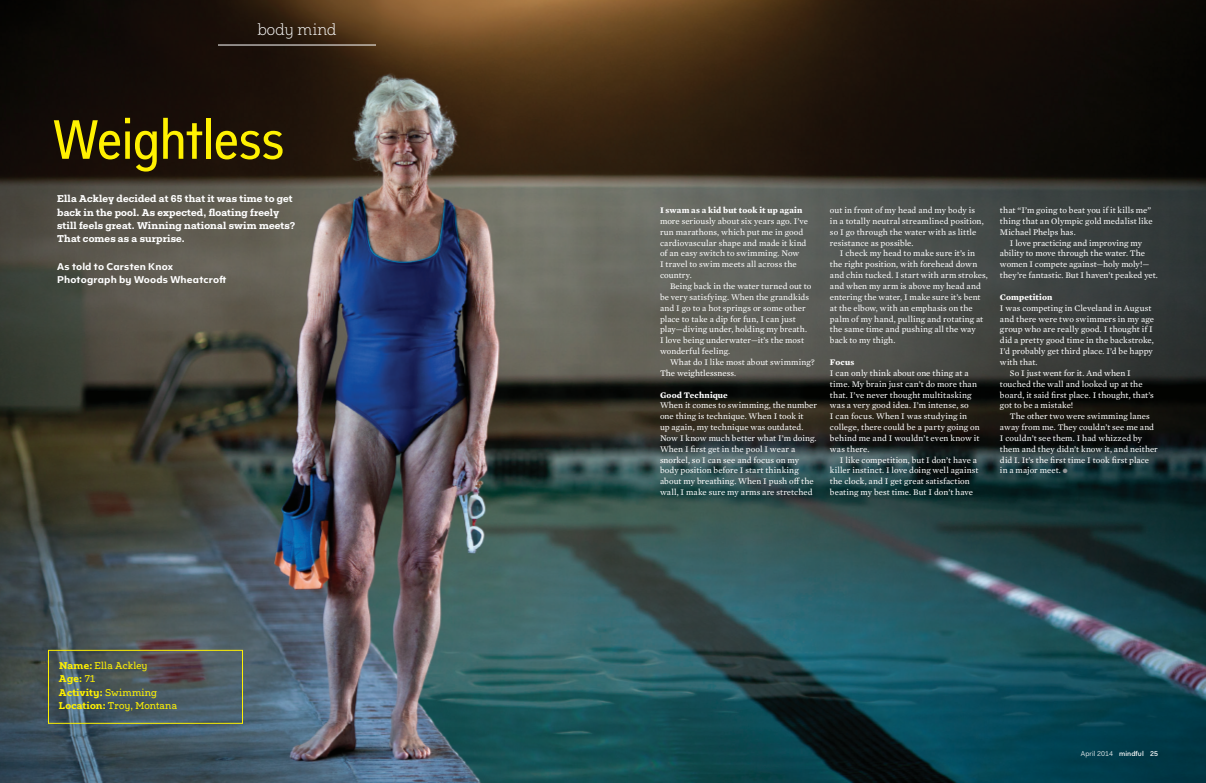
<style>
.page{position:relative;width:1206px;height:783px;background:#fff}
.page>*{position:absolute;margin:0;border:0;box-sizing:border-box;transform-origin:0 0}
.t1{font:56px "Fakt Sm Con Pro";letter-spacing:-.005em;color:#fff101}
.t2{font:300 16px "Fakt Slab Pro";letter-spacing:.01em;color:#fff}
.t3{font:700 10px/13.4px "Fakt Slab Pro";letter-spacing:.01em;color:#fff}
.t4{font:10px/13.4px "Fakt Slab Pro";letter-spacing:.01em;color:#fff101}
.t5{font:700 10px/13.4px "Fakt Pro";letter-spacing:.015em;color:#fff}
.t6{font:8.8px/10.8px "Mercury Text G2";letter-spacing:.005em;color:#fff}
.t7{font:700 8.8px "Mercury Text G2";letter-spacing:.01em;color:#fff}
.t8{font:7px "Fakt Pro Blond";letter-spacing:.015em;color:#fff}
.s1{font-weight:700}
.s2{font-family:"Fakt Pro";color:#939598}
.s3{font-family:"Fakt Pro";font-weight:500}
</style>
<div class="page">
<img style="left:0;top:0;width:1206px;height:783px">
<hr style="left:218px;top:45px;width:158px;height:1px;background:#fff">
<div style="left:48px;top:650px;width:195px;height:74px;border:1px solid #fff101"></div>
<h2 class="t2" style="left:257px;top:19px;width:81px">body mind</h2>
<h1 class="t1" style="left:53px;top:102px;width:233px">Weightless</h1>
<p class="t3" style="left:57px;top:192px;width:240px">Ella Ackley decided at 65 that it was time to get back in the pool. As expected, floating freely still feels great. Winning national swim meets?<br>That comes as a surprise.</p>
<p class="t5" style="left:57px;top:260px;width:171px">As told to Carsten Knox<br>Photograph by Woods Wheatcroft</p>
<p class="t4" style="left:59px;top:659px;width:120px"><span class="s1">Name:</span> Ella Ackley<br><span class="s1">Age:</span> 71<br><span class="s1">Activity:</span> Swimming<br><span class="s1">Location:</span> Troy, Montana</p>
<p class="t7" style="left:660px;top:205px;width:144px">I swam as a kid but took it up again</p>
<p class="t6" style="left:660px;top:215px;width:150px">more seriously about six years ago. I’ve run marathons, which put me in good cardiovascular shape and made it kind of an easy switch to swimming. Now<br>I travel to swim meets all across the country.</p>
<p class="t6" style="left:660px;top:280px;width:153px;text-indent:10px">Being back in the water turned out to be very satisfying. When the grandkids and I go to a hot springs or some other place to take a dip for fun, I can just play—diving under, holding my breath.<br>I love being underwater—it’s the most wonderful feeling.</p>
<p class="t6" style="left:660px;top:356px;width:156px;text-indent:10px">What do I like most about swimming?<br>The weightlessness.</p>
<p class="t7" style="left:660px;top:389px;width:69px">Good Technique</p>
<p class="t6" style="left:660px;top:400px;width:159px">When it comes to swimming, the number one thing is technique. When I took it<br>up again, my technique was outdated.<br>Now I know much better what I’m doing.<br>When I first get in the pool I wear a snorkel, so I can see and focus on my body position before I start thinking about my breathing. When I push off the wall, I make sure my arms are stretched</p>
<p class="t6" style="left:830px;top:204px;width:155px">out in front of my head and my body is in a totally neutral streamlined position, so I go through the water with as little resistance as possible.</p>
<p class="t6" style="left:830px;top:248px;width:160px;text-indent:10px">I check my head to make sure it’s in the right position, with forehead down and chin tucked. I start with arm strokes, and when my arm is above my head and entering the water, I make sure it’s bent at the elbow, with an emphasis on the palm of my hand, pulling and rotating at the same time and pushing all the way back to my thigh.</p>
<p class="t7" style="left:830px;top:357px;width:26px">Focus</p>
<p class="t6" style="left:830px;top:367px;width:151px">I can only think about one thing at a time. My brain just can’t do more than that. I’ve never thought multitasking was a very good idea. I’m intense, so<br>I can focus. When I was studying in college, there could be a party going on behind me and I wouldn’t even know it was there.</p>
<p class="t6" style="left:830px;top:454px;width:150px;text-indent:10px">I like competition, but I don’t have a killer instinct. I love doing well against the clock, and I get great satisfaction beating my best time. But I don’t have</p>
<p class="t6" style="left:1000px;top:204px;width:154px">that “I’m going to beat you if it kills me” thing that an Olympic gold medalist like<br>Michael Phelps has.</p>
<p class="t6" style="left:1000px;top:237px;width:159px;text-indent:10px">I love practicing and improving my ability to move through the water. The women I compete against—holy moly!— they’re fantastic. But I haven’t peaked yet.</p>
<p class="t7" style="left:1000px;top:291px;width:54px">Competition</p>
<p class="t6" style="left:1000px;top:302px;width:153px">I was competing in Cleveland in August</p>
<p class="t6" style="left:1000px;top:313px;width:156px">and there were two swimmers in my age</p>
<p class="t6" style="left:1000px;top:324px;width:154px">group who are really good. I thought if I</p>
<p class="t6" style="left:1000px;top:334px;width:155px">did a pretty good time in the backstroke,</p>
<p class="t6" style="left:1000px;top:345px;width:154px">I’d probably get third place. I’d be happy</p>
<p class="t6" style="left:1000px;top:356px;width:39px">with that.</p>
<p class="t6" style="left:1010px;top:367px;width:122px">So I just went for it. And when I</p>
<p class="t6" style="left:1000px;top:378px;width:144px">touched the wall and looked up at the</p>
<p class="t6" style="left:1000px;top:389px;width:155px">board, it said first place. I thought, that’s</p>
<p class="t6" style="left:1000px;top:400px;width:75px">got to be a mistake!</p>
<p class="t6" style="left:1010px;top:410px;width:141px">The other two were swimming lanes</p>
<p class="t6" style="left:1000px;top:421px;width:156px">away from me. They couldn’t see me and</p>
<p class="t6" style="left:1000px;top:432px;width:144px">I couldn’t see them. I had whizzed by</p>
<p class="t6" style="left:1000px;top:443px;width:159px">them and they didn’t know it, and neither</p>
<p class="t6" style="left:1000px;top:454px;width:151px">did I. It’s the first time I took first place</p>
<p class="t6" style="left:1000px;top:465px;width:69px">in a major meet. <span class="s2">●</span></p>
<p class="t8" style="left:1081px;top:748px;width:79px">April 2014 <span class="s3">mindful 25</span></p>
</div>
